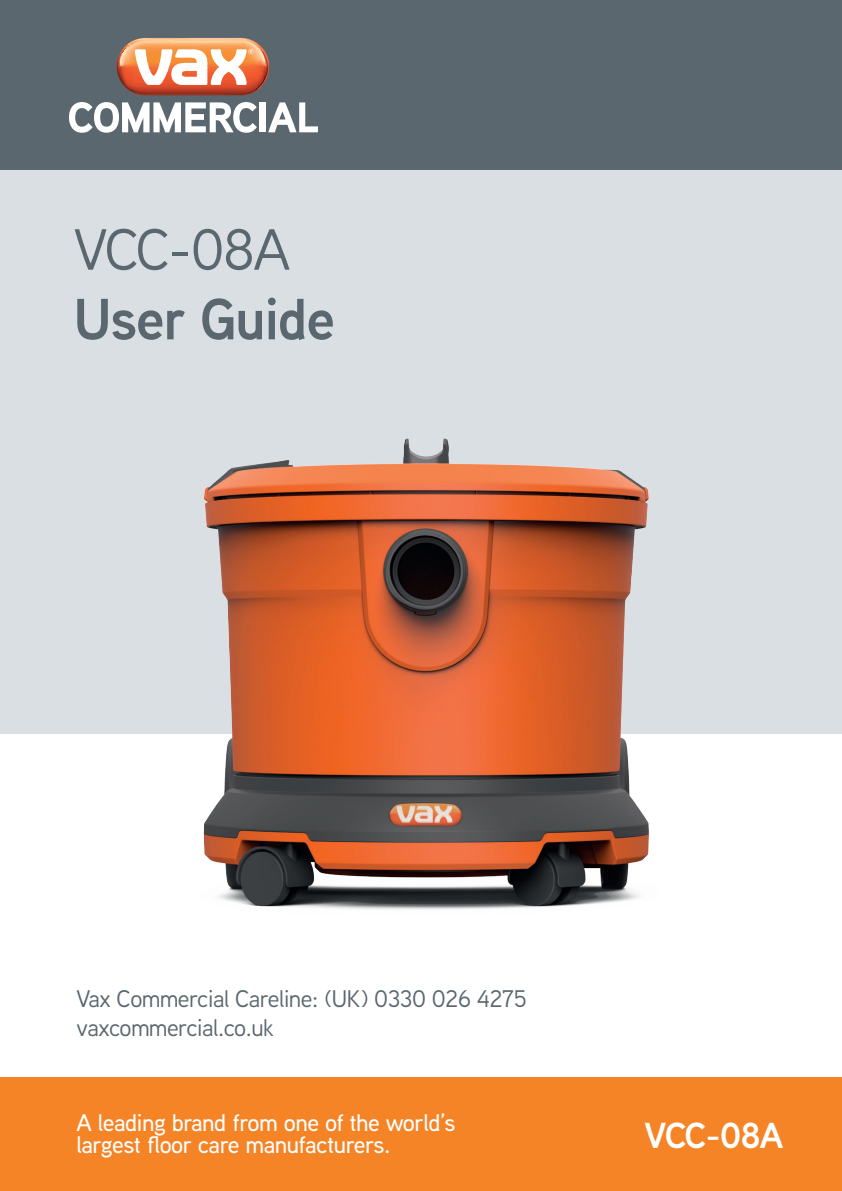
<style>
.page{position:relative;width:842px;height:1191px;background:#fff}
.page>*{position:absolute;margin:0;border:0;box-sizing:border-box;transform-origin:0 0}
.t1{font:600 58px "Vax Aaux Next";letter-spacing:-.02em;color:#5a676e}
.t2{font:58px "Vax Aaux Next";letter-spacing:-.035em;color:#5a676e}
.t3{font:600 36px "Vax Aaux Next";letter-spacing:-.035em;color:#fff}
.t4{font:500 24px/22px "Vax Aaux Next";letter-spacing:-.02em;color:#fff}
.t5{font:24px/28.8px "Vax Aaux Next";letter-spacing:-.02em;color:#5a676e}
</style>
<div class="page">
<div style="left:0;top:169px;width:842px;height:564px;background:#dadfe3"></div>
<img style="left:41px;top:438px;width:801px;height:472px">
<div style="left:0;top:0;width:842px;height:169px;background:#5a676e"></div>
<div style="left:0;top:1077px;width:842px;height:114px;background:#f58427"></div>
<svg style="left:69px;top:102px;width:188px;height:31px"></svg>
<div style="left:260px;top:102px;width:6px;height:30px;background:#fff"></div>
<svg style="left:268px;top:102px;width:50px;height:30px"></svg>
<svg style="left:117px;top:38px;width:152px;height:57px;background:#e09e7e"></svg>
<h1 class="t2" style="left:74px;top:210px;width:218px">VCC-08A</h1>
<h1 class="t1" style="left:74px;top:278px;width:263px">User Guide</h1>
<p class="t5" style="left:77px;top:984px;width:452px">Vax Commercial Careline: (UK) 0330 026 4275 vaxcommercial.co.uk</p>
<p class="t4" style="left:77px;top:1111px;width:380px">A leading brand from one of the world’s largest floor care manufacturers.</p>
<h2 class="t3" style="left:645px;top:1110px;width:140px">VCC-08A</h2>
</div>
